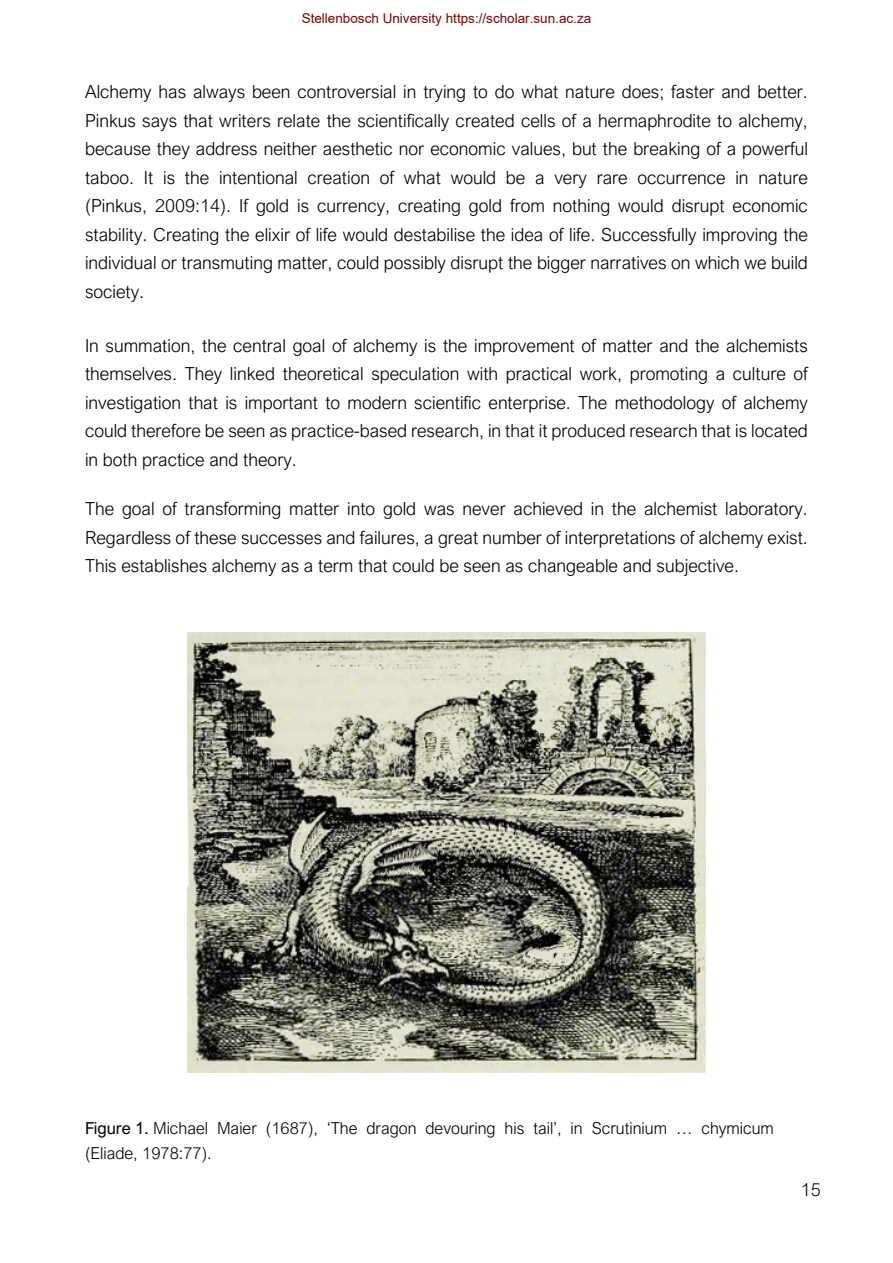
<style>
.page{position:relative;width:893px;height:1263px;background:#fff}
.page>*{position:absolute;margin:0;border:0;box-sizing:border-box;transform-origin:0 0}
.t1{font:300 18px/28.5px "Arial Nova";color:#000;text-align:justify}
.t2{font:300 16.5px/24.8px "Arial Nova";color:#000}
.t3{font:13.5px "Arial";color:#800000}
.s1{font-weight:400}
</style>
<div class="page">
<img style="left:187px;top:632px;width:519px;height:440px">
<p class="t3" style="left:302px;top:9px;width:291px">Stellenbosch University https://scholar.sun.ac.za</p>
<p class="t1" style="left:85px;top:78px;width:724px">Alchemy has always been controversial in trying to do what nature does; faster and better.<br>Pinkus says that writers relate the scientifically created cells of a hermaphrodite to alchemy, because they address neither aesthetic nor economic values, but the breaking of a powerful taboo. It is the intentional creation of what would be a very rare occurrence in nature (Pinkus, 2009:14). If gold is currency, creating gold from nothing would disrupt economic stability. Creating the elixir of life would destabilise the idea of life. Successfully improving the individual or transmuting matter, could possibly disrupt the bigger narratives on which we build society.</p>
<p class="t1" style="left:85px;top:331px;width:724px">In summation, the central goal of alchemy is the improvement of matter and the alchemists themselves. They linked theoretical speculation with practical work, promoting a culture of investigation that is important to modern scientific enterprise. The methodology of alchemy could therefore be seen as practice-based research, in that it produced research that is located in both practice and theory.</p>
<p class="t1" style="left:85px;top:495px;width:724px">The goal of transforming matter into gold was never achieved in the alchemist laboratory.<br>Regardless of these successes and failures, a great number of interpretations of alchemy exist.<br>This establishes alchemy as a term that could be seen as changeable and subjective.</p>
<p class="t2" style="left:85px;top:1116px;width:690px"><span class="s1">Figure 1.</span> Michael Maier (1687), ‘The dragon devouring his tail’, in Scrutinium … chymicum (Eliade, 1978:77).</p>
<p class="t1" style="left:801px;top:1175px;width:22px">15</p>
</div>
